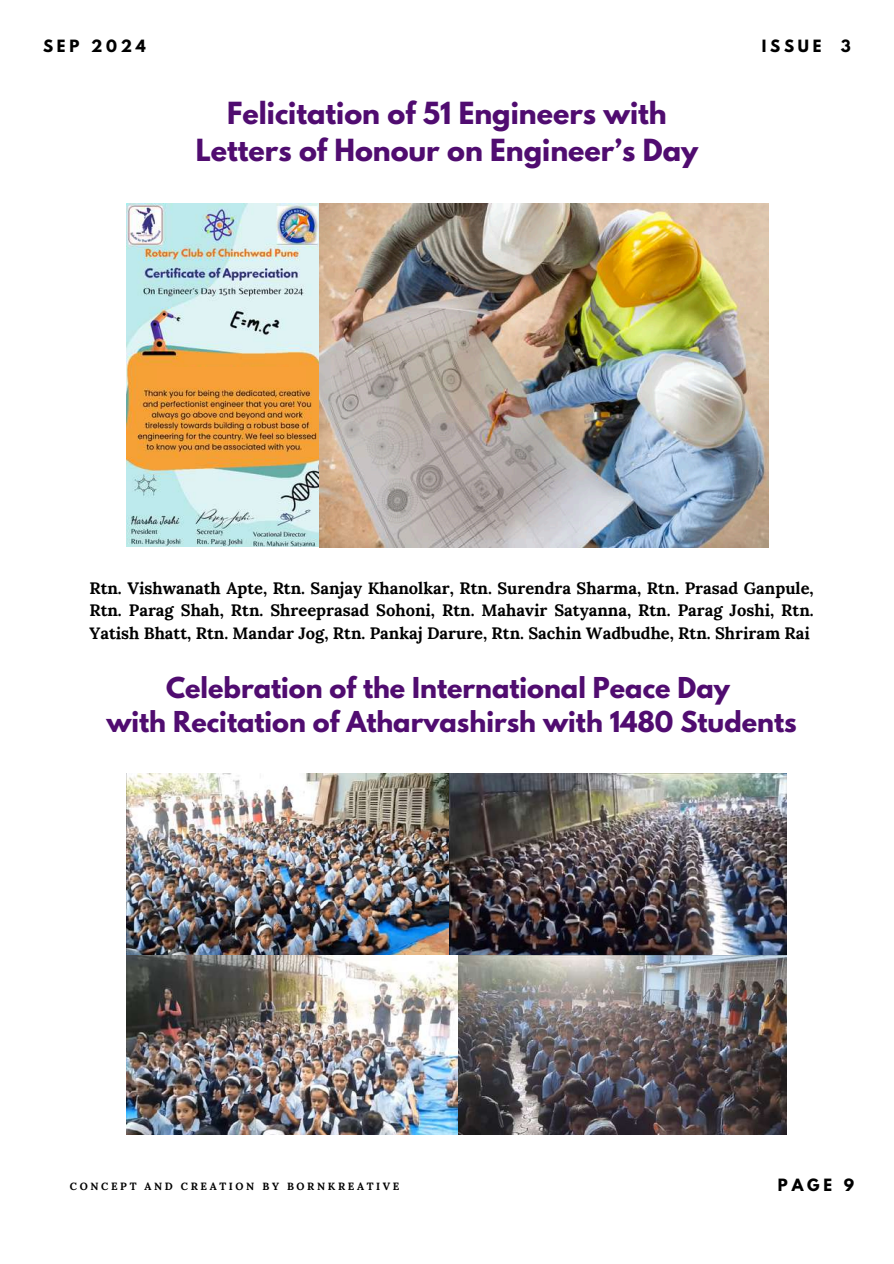
<style>
.page{position:relative;width:894px;height:1264px;background:#fff}
.page>*{position:absolute;margin:0;border:0;box-sizing:border-box;transform-origin:0 0}
.t1{font:700 27px/37.2px "League Spartan";color:#500c70;text-align:center}
.t2{font:700 25.5px/34.8px "League Spartan";color:#500c70;text-align:center}
.t3{font:700 16.5px/22.5px "Lora";color:#000;text-align:justify}
.t4{font:700 15px "League Spartan";letter-spacing:.25em;color:#000}
.t5{font:700 10.5px "Lora";letter-spacing:.25em;color:#000}
</style>
<div class="page">
<img style="left:126px;top:204px;width:642px;height:343px">
<div style="left:157px;top:367px;width:148px;height:20px;background:#f8a038"></div>
<img style="left:126px;top:773px;width:660px;height:361px">
<p class="t4" style="left:43px;top:39px;width:104px">SEP 2024</p>
<p class="t4" style="left:761px;top:38px;width:61px">ISSUE</p>
<p class="t4" style="left:840px;top:38px;width:11px">3</p>
<h1 class="t1" style="left:196px;top:98px;width:504px">Felicitation of 51 Engineers with<br>Letters of Honour on Engineer’s Day</h1>
<p class="t3" style="left:89px;top:576px;width:725px">Rtn. Vishwanath Apte, Rtn. Sanjay Khanolkar, Rtn. Surendra Sharma, Rtn. Prasad Ganpule, Rtn. Parag Shah, Rtn. Shreeprasad Sohoni, Rtn. Mahavir Satyanna, Rtn. Parag Joshi, Rtn.<br>Yatish Bhatt, Rtn. Mandar Jog, Rtn. Pankaj Darure, Rtn. Sachin Wadbudhe, Rtn. Shriram Rai</p>
<h2 class="t2" style="left:106px;top:673px;width:691px">Celebration of the International Peace Day<br>with Recitation of Atharvashirsh with 1480 Students</h2>
<p class="t5" style="left:70px;top:1179px;width:331px">CONCEPT AND CREATION BY BORNKREATIVE</p>
<p class="t4" style="left:777px;top:1177px;width:78px">PAGE 9</p>
</div>
